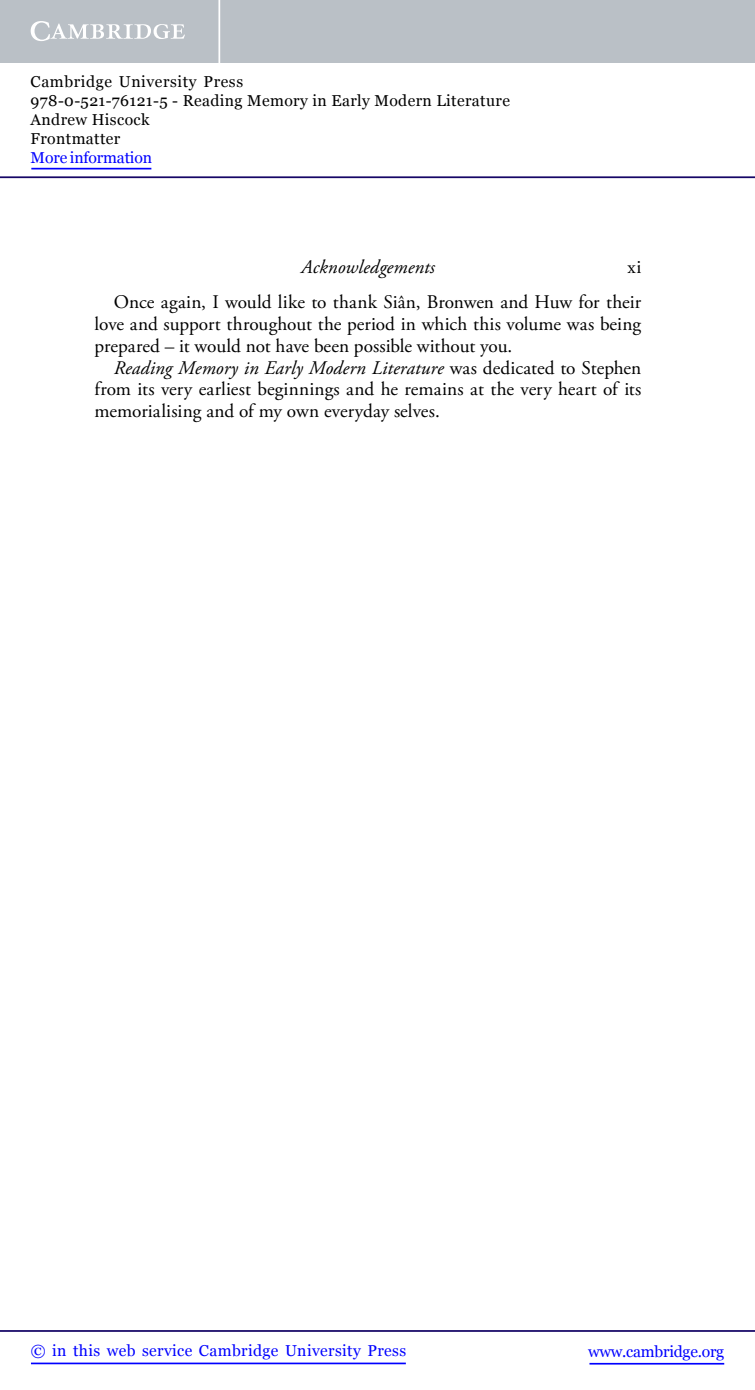
<style>
.page{position:relative;width:755px;height:1390px;background:#fff}
.page>*{position:absolute;margin:0;border:0;box-sizing:border-box;transform-origin:0 0}
.t1{font:19.25px/21.9px "Adobe Garamond Pro";letter-spacing:-.01em;color:#000;text-align:right}
.t2{font:italic 19.25px "Adobe Garamond Pro";letter-spacing:.005em;color:#000}
.t3{font:15.75px/18.9px "Georgia";letter-spacing:.025em;color:#000}
.t4{font:15.75px "Georgia";letter-spacing:.025em;color:#00f}
.t5{font:15.75px "Georgia";letter-spacing:-.015em;color:#00f}
.t6{font:15.75px "Georgia";letter-spacing:-.01em;color:#00f}
.s1{font-style:italic}
</style>
<div class="page">
<hr style="left:589px;top:1363px;width:134px;height:1px;background:#00f">
<hr style="left:0;top:1330px;width:754px;height:2px;background:#150666">
<hr style="left:31px;top:1362px;width:374px;height:2px;background:#00f">
<div style="left:0;top:0;width:754px;height:63px;background:#bac0c6"></div>
<svg style="left:31px;top:21px;width:154px;height:20px"></svg>
<hr style="left:218px;top:0;width:2px;height:63px;background:#fff">
<hr style="left:0;top:176px;width:754px;height:2px;background:#150666">
<hr style="left:31px;top:168px;width:120px;height:1px;background:#00f">
<p class="t3" style="left:31px;top:73px;width:480px">Cambridge University Press<br>978-0-521-76121-5 - Reading Memory in Early Modern Literature<br>Andrew Hiscock<br>Frontmatter</p>
<p class="t6" style="left:31px;top:148px;width:123px">More information</p>
<p class="t2" style="left:301px;top:259px;width:135px">Acknowledgements</p>
<p class="t1" style="left:114px;top:251px;width:528px;line-height:35px">xi<br>Once again, I would like to thank Si â n, Bronwen and Huw for their</p>
<p class="t1" style="left:95px;top:314px;width:548px;text-align:left">love and support throughout the period in which this volume was being prepared – it would not have been possible without you.</p>
<p class="t1" style="left:95px;top:358px;width:548px;text-align:justify;text-indent:19px"><span class="s1">Reading Memory in Early Modern Literature</span> was dedicated to Stephen from its very earliest beginnings and he remains at the very heart of its memorialising and of my own everyday selves.</p>
<p class="t4" style="left:31px;top:1341px;width:376px">© in this web service Cambridge University Press</p>
<p class="t5" style="left:587px;top:1341px;width:137px">www.cambridge.org</p>
</div>
